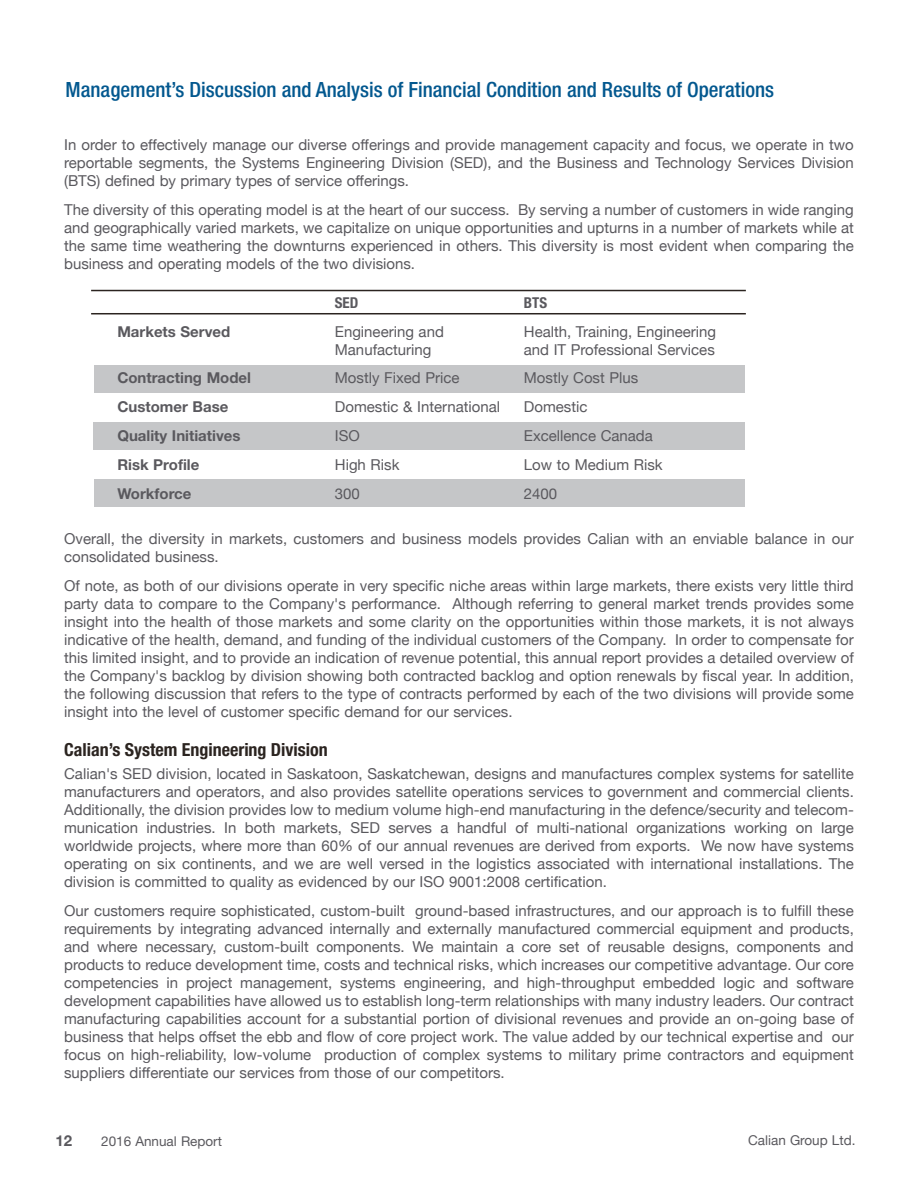
<style>
.page{position:relative;width:918px;height:1188px;background:#fff}
.page>*{position:absolute;margin:0;border:0;box-sizing:border-box;transform-origin:0 0}
.t1{font:500 condensed 21px "Helvetica Neue";color:#03588f}
.t2{font:700 condensed 18px "Helvetica Neue";color:#2b2420}
.t3{font:15px/18px "Helvetica Neue";color:#5a595e;text-align:justify}
.t4{font:700 15px "Helvetica Neue";color:#5a595e}
.t5{font:700 condensed 15px "Helvetica Neue";color:#5a595e}
.t6{font:13.5px "Helvetica Neue";color:#5a595e}
.t7{font:13.5px "Helvetica Neue";color:#5a595e}
</style>
<div class="page">
<div style="left:94px;top:365px;width:651px;height:28px;background:#c5c6c8"></div>
<div style="left:93px;top:422px;width:652px;height:28px;background:#c5c6c8"></div>
<div style="left:94px;top:479px;width:651px;height:28px;background:#c5c6c8"></div>
<hr style="left:91px;top:290px;width:655px;height:1px;background:#2b2420">
<hr style="left:91px;top:313px;width:655px;height:1px;background:#2b2420">
<h1 class="t1" style="left:66px;top:82px;width:710px">Management’s Discussion and Analysis of Financial Condition and Results of Operations</h1>
<p class="t3" style="left:64px;top:136px;width:791px">In order to effectively manage our diverse offerings and provide management capacity and focus, we operate in two reportable segments, the Systems Engineering Division (SED), and the Business and Technology Services Division (BTS) defined by primary types of service offerings.</p>
<p class="t3" style="left:64px;top:201px;width:791px">The diversity of this operating model is at the heart of our success. By serving a number of customers in wide ranging and geographically varied markets, we capitalize on unique opportunities and upturns in a number of markets while at the same time weathering the downturns experienced in others. This diversity is most evident when comparing the business and operating models of the two divisions.</p>
<p class="t5" style="left:335px;top:297px;width:25px">SED</p>
<p class="t5" style="left:524px;top:297px;width:25px">BTS</p>
<p class="t4" style="left:117px;top:326px;width:114px">Markets Served</p>
<p class="t3" style="left:335px;top:322px;width:111px">Engineering and</p>
<p class="t3" style="left:524px;top:322px;width:194px">Health, Training, Engineering</p>
<p class="t3" style="left:335px;top:340px;width:98px">Manufacturing</p>
<p class="t3" style="left:524px;top:340px;width:192px">and IT Professional Services</p>
<p class="t4" style="left:117px;top:373px;width:135px">Contracting Model</p>
<p class="t3" style="left:335px;top:369px;width:126px">Mostly Fixed Price</p>
<p class="t3" style="left:524px;top:369px;width:116px">Mostly Cost Plus</p>
<p class="t4" style="left:117px;top:401px;width:112px">Customer Base</p>
<p class="t3" style="left:335px;top:398px;width:167px">Domestic &amp; International</p>
<p class="t3" style="left:524px;top:398px;width:65px">Domestic</p>
<p class="t4" style="left:117px;top:430px;width:125px">Quality Initiatives</p>
<p class="t3" style="left:335px;top:426px;width:27px">ISO</p>
<p class="t3" style="left:524px;top:426px;width:131px">Excellence Canada</p>
<p class="t4" style="left:117px;top:459px;width:84px">Risk Profile</p>
<p class="t3" style="left:335px;top:455px;width:66px">High Risk</p>
<p class="t3" style="left:524px;top:455px;width:140px">Low to Medium Risk</p>
<p class="t4" style="left:117px;top:488px;width:76px">Workforce</p>
<p class="t3" style="left:335px;top:484px;width:27px">300</p>
<p class="t3" style="left:524px;top:484px;width:35px">2400</p>
<p class="t3" style="left:64px;top:530px;width:791px">Overall, the diversity in markets, customers and business models provides Calian with an enviable balance in our consolidated business.</p>
<p class="t3" style="left:64px;top:577px;width:791px">Of note, as both of our divisions operate in very specific niche areas within large markets, there exists very little third party data to compare to the Company's performance. Although referring to general market trends provides some insight into the health of those markets and some clarity on the opportunities within those markets, it is not always indicative of the health, demand, and funding of the individual customers of the Company. In order to compensate for this limited insight, and to provide an indication of revenue potential, this annual report provides a detailed overview of the Company's backlog by division showing both contracted backlog and option renewals by fiscal year. In addition, the following discussion that refers to the type of contracts performed by each of the two divisions will provide some insight into the level of customer specific demand for our services.</p>
<p class="t2" style="left:64px;top:743px;width:265px">Calian’s System Engineering Division</p>
<p class="t3" style="left:64px;top:764px;width:791px">Calian's SED division, located in Saskatoon, Saskatchewan, designs and manufactures complex systems for satellite manufacturers and operators, and also provides satellite operations services to government and commercial clients.<br>Additionally, the division provides low to medium volume high-end manufacturing in the defence/security and telecom&shy;munication industries. In both markets, SED serves a handful of multi-national organizations working on large worldwide projects, where more than 60% of our annual revenues are derived from exports. We now have systems operating on six continents, and we are well versed in the logistics associated with international installations. The division is committed to quality as evidenced by our ISO 9001:2008 certification.</p>
<p class="t3" style="left:64px;top:901px;width:791px">Our customers require sophisticated, custom-built ground-based infrastructures, and our approach is to fulfill these requirements by integrating advanced internally and externally manufactured commercial equipment and products, and where necessary, custom-built components. We maintain a core set of reusable designs, components and products to reduce development time, costs and technical risks, which increases our competitive advantage. Our core competencies in project management, systems engineering, and high-throughput embedded logic and software development capabilities have allowed us to establish long-term relationships with many industry leaders. Our contract manufacturing capabilities account for a substantial portion of divisional revenues and provide an on-going base of business that helps offset the ebb and flow of core project work. The value added by our technical expertise and our focus on high-reliability, low-volume production of complex systems to military prime contractors and equipment suppliers differentiate our services from those of our competitors.</p>
<p class="t4" style="left:56px;top:1131px;width:18px">12</p>
<p class="t6" style="left:101px;top:1137px;width:122px">2016 Annual Report</p>
<p class="t7" style="left:748px;top:1132px;width:109px">Calian Group Ltd.</p>
</div>
